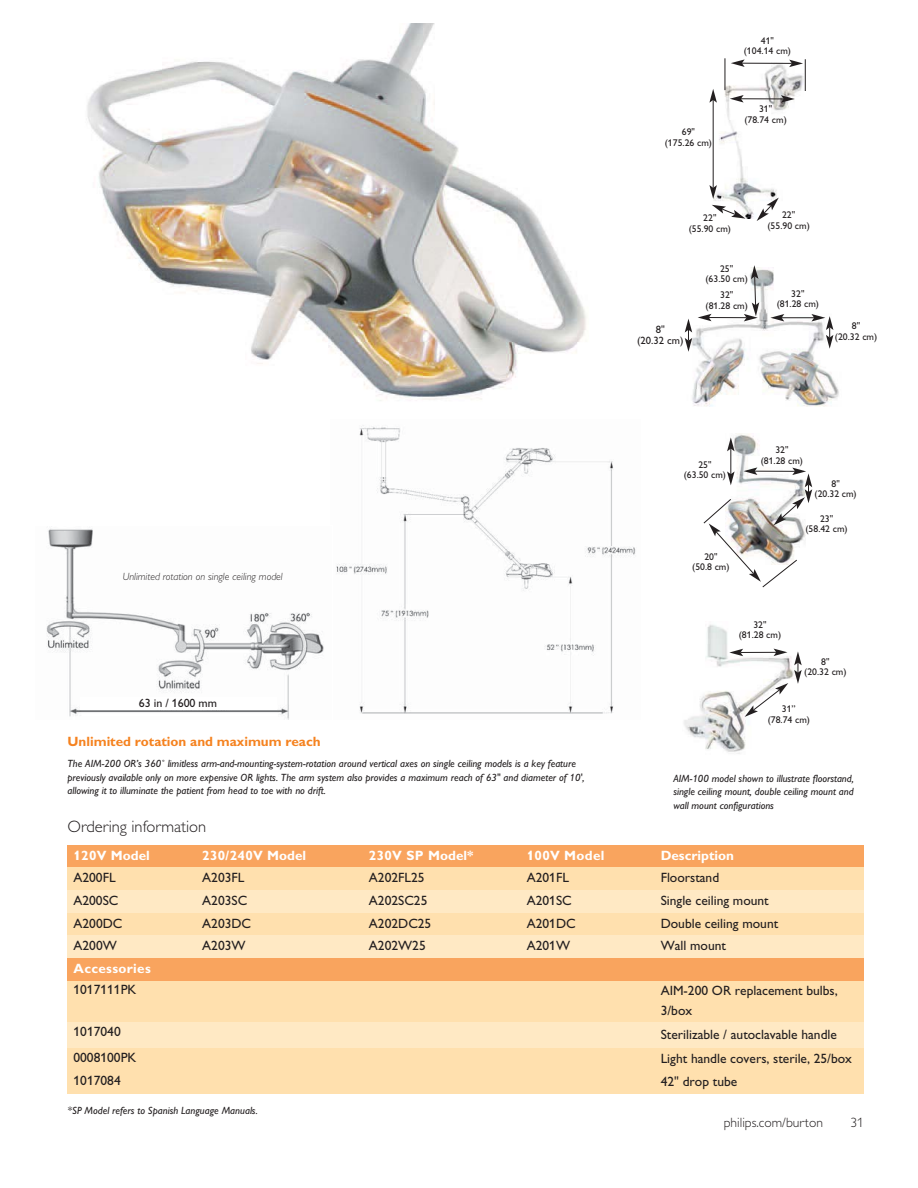
<style>
.page{position:relative;width:918px;height:1188px;background:#fff}
.page>*{position:absolute;margin:0;border:0;box-sizing:border-box;transform-origin:0 0}
.t1{font:300 16.5px "Gill Alt One";color:#231f20}
.t2{font:13.5px/20.2px "Gill Alt One";color:#231f20}
.t3{font:700 13.5px "Gill Alt One";letter-spacing:.025em;color:#fff}
.t4{font:700 13.5px "Gill Alt One";color:#f5821f}
.t5{font:300 13.5px "Gill Alt One";color:#231f20}
.t6{font:700 13.5px "Gill Alt One";color:#fff}
.t7{font:12px "Gill Alt One";letter-spacing:-.01em;color:#231f20}
.t8{font:10.65px/11.4px "Gill Alt One";color:#231f20;text-align:center}
.t9{font:italic 10.5px/13.5px "Gill Alt One";color:#231f20}
.t10{font:italic 300 10.5px "Gill Alt One";color:#231f20}
.t11{font:9.75px/10.5px "Gill Alt One";color:#231f20;text-align:center}
</style>
<div class="page">
<img style="left:336px;top:425px;width:300px;height:289px">
<img style="left:46px;top:529px;width:278px;height:191px">
<div style="left:80px;top:698px;width:196px;height:12px;background:#fff"></div>
<img style="left:684px;top:624px;width:110px;height:130px">
<img style="left:713px;top:62px;width:90px;height:157px">
<hr style="left:713px;top:100px;width:1px;height:88px;background:#231f20">
<svg style="left:709px;top:89px;width:8px;height:14px"></svg>
<svg style="left:709px;top:185px;width:8px;height:14px"></svg>
<svg style="left:757px;top:198px;width:22px;height:23px"></svg>
<svg style="left:712px;top:205px;width:33px;height:14px"></svg>
<hr style="left:741px;top:98px;width:43px;height:1px;background:#231f20">
<svg style="left:730px;top:95px;width:14px;height:8px"></svg>
<svg style="left:781px;top:95px;width:14px;height:8px"></svg>
<hr style="left:742px;top:63px;width:50px;height:1px;background:#231f20">
<svg style="left:731px;top:59px;width:14px;height:8px"></svg>
<svg style="left:789px;top:60px;width:14px;height:7px"></svg>
<hr style="left:725px;top:58px;width:1px;height:32px;background:#231f20">
<hr style="left:805px;top:59px;width:1px;height:32px;background:#231f20">
<svg style="left:703px;top:437px;width:109px;height:151px"></svg>
<svg style="left:794px;top:651px;width:8px;height:33px"></svg>
<hr style="left:741px;top:652px;width:35px;height:1px;background:#231f20">
<svg style="left:729px;top:649px;width:14px;height:7px"></svg>
<svg style="left:774px;top:649px;width:13px;height:7px"></svg>
<svg style="left:745px;top:683px;width:43px;height:34px"></svg>
<img style="left:684px;top:269px;width:155px;height:138px">
<svg style="left:685px;top:319px;width:7px;height:33px"></svg>
<hr style="left:709px;top:317px;width:37px;height:1px;background:#231f20">
<svg style="left:698px;top:314px;width:14px;height:7px"></svg>
<svg style="left:744px;top:265px;width:15px;height:88px"></svg>
<hr style="left:782px;top:317px;width:32px;height:1px;background:#231f20">
<svg style="left:770px;top:314px;width:14px;height:7px"></svg>
<svg style="left:811px;top:314px;width:22px;height:35px"></svg>
<div style="left:68px;top:845px;width:128px;height:23px;background:#f9a45e"></div>
<div style="left:196px;top:845px;width:167px;height:23px;background:#f9a45e"></div>
<div style="left:363px;top:845px;width:158px;height:23px;background:#f9a45e"></div>
<div style="left:521px;top:845px;width:134px;height:23px;background:#f9a45e"></div>
<div style="left:655px;top:845px;width:209px;height:23px;background:#f9a45e"></div>
<div style="left:68px;top:868px;width:128px;height:22px;background:#ffe0ae"></div>
<div style="left:196px;top:868px;width:167px;height:22px;background:#ffe0ae"></div>
<div style="left:363px;top:868px;width:158px;height:22px;background:#ffe0ae"></div>
<div style="left:521px;top:868px;width:134px;height:22px;background:#ffe0ae"></div>
<div style="left:655px;top:868px;width:209px;height:22px;background:#ffe0ae"></div>
<div style="left:68px;top:890px;width:128px;height:23px;background:#ffe9c4"></div>
<div style="left:196px;top:890px;width:167px;height:23px;background:#ffe9c4"></div>
<div style="left:363px;top:890px;width:158px;height:23px;background:#ffe9c4"></div>
<div style="left:521px;top:890px;width:134px;height:23px;background:#ffe9c4"></div>
<div style="left:655px;top:890px;width:209px;height:23px;background:#ffe9c4"></div>
<div style="left:68px;top:913px;width:128px;height:22px;background:#ffe0ae"></div>
<div style="left:196px;top:913px;width:167px;height:22px;background:#ffe0ae"></div>
<div style="left:363px;top:913px;width:158px;height:22px;background:#ffe0ae"></div>
<div style="left:521px;top:913px;width:134px;height:22px;background:#ffe0ae"></div>
<div style="left:655px;top:913px;width:209px;height:22px;background:#ffe0ae"></div>
<div style="left:68px;top:935px;width:128px;height:23px;background:#ffe9c4"></div>
<div style="left:196px;top:935px;width:167px;height:23px;background:#ffe9c4"></div>
<div style="left:363px;top:935px;width:158px;height:23px;background:#ffe9c4"></div>
<div style="left:521px;top:935px;width:134px;height:23px;background:#ffe9c4"></div>
<div style="left:655px;top:935px;width:209px;height:23px;background:#ffe9c4"></div>
<div style="left:68px;top:958px;width:295px;height:23px;background:#f9a45e"></div>
<div style="left:363px;top:958px;width:501px;height:23px;background:#f9a45e"></div>
<div style="left:68px;top:981px;width:128px;height:42px;background:#ffe0ae"></div>
<div style="left:196px;top:981px;width:668px;height:42px;background:#ffe0ae"></div>
<div style="left:68px;top:1023px;width:128px;height:26px;background:#ffe9c4"></div>
<div style="left:196px;top:1023px;width:668px;height:26px;background:#ffe9c4"></div>
<div style="left:68px;top:1049px;width:128px;height:22px;background:#ffe0ae"></div>
<div style="left:196px;top:1049px;width:668px;height:22px;background:#ffe0ae"></div>
<div style="left:68px;top:1071px;width:128px;height:23px;background:#ffe0ae"></div>
<div style="left:196px;top:1071px;width:668px;height:23px;background:#ffe0ae"></div>
<img style="left:87px;top:23px;width:500px;height:378px">
<p class="t11" style="left:744px;top:36px;width:49px">41"<br>(104.14 cm)</p>
<p class="t11" style="left:665px;top:127px;width:49px">69"<br>(175.26 cm)</p>
<p class="t11" style="left:744px;top:104px;width:44px">31"<br>(78.74 cm)</p>
<p class="t11" style="left:689px;top:214px;width:44px">22"<br>(55.90 cm)</p>
<p class="t11" style="left:768px;top:211px;width:44px">22"<br>(55.90 cm)</p>
<p class="t11" style="left:705px;top:264px;width:44px">25"<br>(63.50 cm)</p>
<p class="t11" style="left:706px;top:290px;width:44px">32"<br>(81.28 cm)</p>
<p class="t11" style="left:777px;top:289px;width:44px">32"<br>(81.28 cm)</p>
<p class="t8" style="left:637px;top:324px;width:48px">8"<br>(20.32 cm)</p>
<p class="t11" style="left:835px;top:322px;width:44px">8"<br>(20.32 cm)</p>
<p class="t10" style="left:123px;top:573px;width:162px">Unlimited rotation on single ceiling model</p>
<p class="t7" style="left:139px;top:698px;width:79px">63 in / 1600 mm</p>
<p class="t4" style="left:68px;top:736px;width:255px">Unlimited rotation and maximum reach</p>
<p class="t9" style="left:68px;top:758px;width:519px">The AIM-200 OR’s 360˚ limitless arm-and-mounting-system-rotation around vertical axes on single ceiling models is a key feature previously available only on more expensive OR lights. The arm system also provides a maximum reach of 63" and diameter of 10', allowing it to illuminate the patient from head to toe with no drift.</p>
<p class="t11" style="left:684px;top:460px;width:44px">25"<br>(63.50 cm)</p>
<p class="t11" style="left:692px;top:552px;width:39px">20"<br>(50.8 cm)</p>
<p class="t11" style="left:761px;top:446px;width:44px">32"<br>(81.28 cm)</p>
<p class="t11" style="left:815px;top:479px;width:44px">8"<br>(20.32 cm)</p>
<p class="t11" style="left:806px;top:514px;width:44px">23"<br>(58.42 cm)</p>
<p class="t11" style="left:739px;top:620px;width:44px">32"<br>(81.28 cm)</p>
<p class="t11" style="left:804px;top:657px;width:44px">8"<br>(20.32 cm)</p>
<p class="t11" style="left:768px;top:704px;width:44px">31”<br>(78.74 cm)</p>
<p class="t9" style="left:673px;top:772px;width:182px;text-align:justify">AIM-100 model shown to illustrate floorstand, single ceiling mount, double ceiling mount and wall mount configurations</p>
<h1 class="t1" style="left:68px;top:821px;width:140px">Ordering information</h1>
<p class="t6" style="left:74px;top:850px;width:78px">120V Model</p>
<p class="t3" style="left:202px;top:850px;width:105px">230/240V Model</p>
<p class="t3" style="left:369px;top:850px;width:106px">230V SP Model*</p>
<p class="t3" style="left:527px;top:850px;width:79px">100V Model</p>
<p class="t6" style="left:661px;top:850px;width:75px">Description</p>
<p class="t2" style="left:74px;top:869px;width:44px">A200FL</p>
<p class="t2" style="left:202px;top:869px;width:44px">A203FL</p>
<p class="t2" style="left:369px;top:869px;width:57px">A202FL25</p>
<p class="t2" style="left:527px;top:869px;width:44px">A201FL</p>
<p class="t2" style="left:661px;top:869px;width:60px">Floorstand</p>
<p class="t2" style="left:74px;top:892px;width:46px">A200SC</p>
<p class="t2" style="left:202px;top:892px;width:46px">A203SC</p>
<p class="t2" style="left:369px;top:892px;width:60px">A202SC25</p>
<p class="t2" style="left:527px;top:892px;width:46px">A201SC</p>
<p class="t2" style="left:661px;top:892px;width:110px">Single ceiling mount</p>
<p class="t2" style="left:74px;top:914px;width:50px">A200DC</p>
<p class="t2" style="left:202px;top:914px;width:50px">A203DC</p>
<p class="t2" style="left:369px;top:914px;width:64px">A202DC25</p>
<p class="t2" style="left:527px;top:914px;width:50px">A201DC</p>
<p class="t2" style="left:661px;top:914px;width:119px">Double ceiling mount</p>
<p class="t2" style="left:74px;top:937px;width:45px">A200W</p>
<p class="t2" style="left:202px;top:937px;width:45px">A203W</p>
<p class="t2" style="left:369px;top:937px;width:58px">A202W25</p>
<p class="t2" style="left:527px;top:937px;width:45px">A201W</p>
<p class="t2" style="left:661px;top:937px;width:67px">Wall mount</p>
<p class="t3" style="left:74px;top:963px;width:79px">Accessories</p>
<p class="t2" style="left:74px;top:981px;width:64px">1017111PK</p>
<p class="t2" style="left:661px;top:982px;width:179px">AIM-200 OR replacement bulbs,<br>3/box</p>
<p class="t2" style="left:74px;top:1022px;width:49px">1017040</p>
<p class="t2" style="left:661px;top:1026px;width:178px">Sterilizable / autoclavable handle</p>
<p class="t2" style="left:74px;top:1048px;width:64px">0008100PK</p>
<p class="t2" style="left:661px;top:1050px;width:193px">Light handle covers, sterile, 25/box</p>
<p class="t2" style="left:74px;top:1071px;width:49px">1017084</p>
<p class="t2" style="left:661px;top:1073px;width:78px">42" drop tube</p>
<p class="t9" style="left:68px;top:1104px;width:192px">*SP Model refers to Spanish Language Manuals.</p>
<p class="t5" style="left:724px;top:1117px;width:101px">philips.com/burton</p>
<p class="t5" style="left:850px;top:1117px;width:15px">31</p>
</div>
